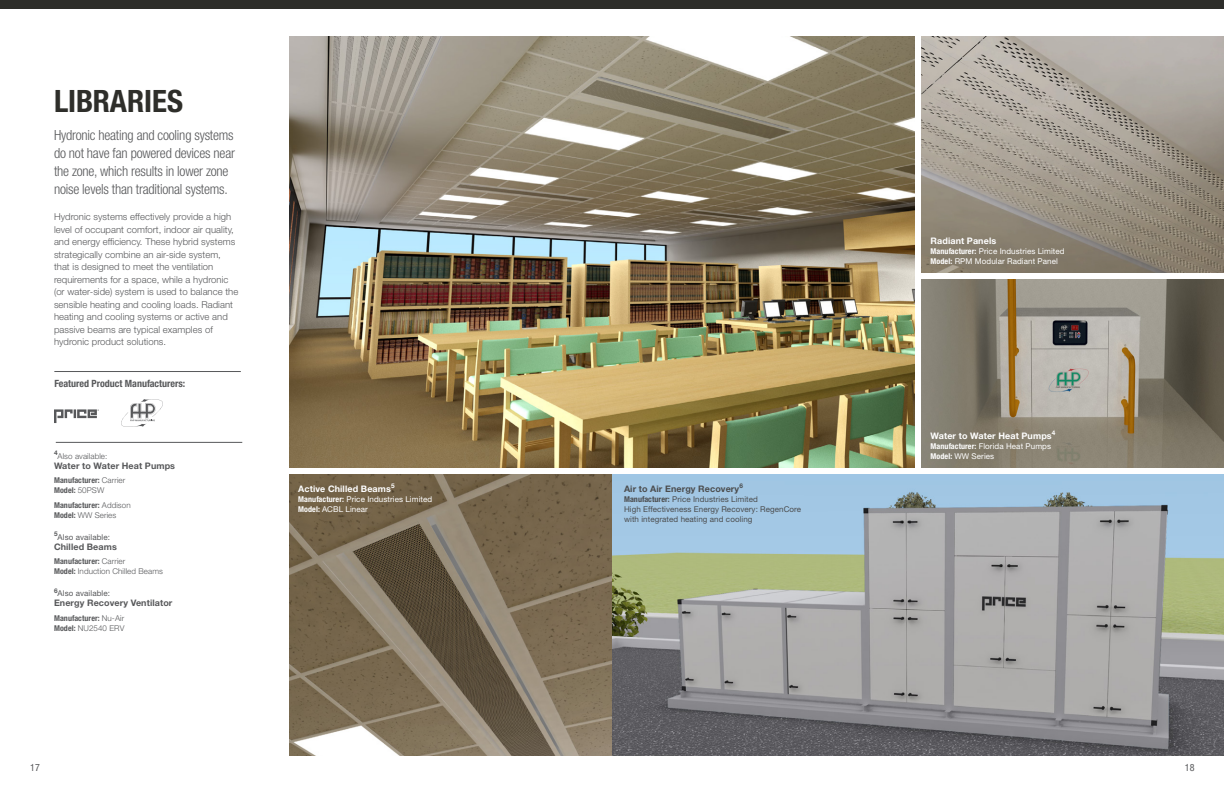
<style>
.page{position:relative;width:1224px;height:792px;background:#fff}
.page>*{position:absolute;margin:0;border:0;box-sizing:border-box;transform-origin:0 0}
.t1{font:700 condensed 30.9px "Helvetica Neue LT Std";color:#2e2e2a}
.Intro{font:300 condensed 14px/18px "Helvetica Neue LT Std";letter-spacing:-.015em;color:#57585a}
.t2{font:700 condensed 10px "Helvetica Neue LT Std";color:#57585a}
.t3{font:condensed 10px "Helvetica Neue LT Std";color:#57585a}
.Body{font:300 9.5px/12.5px "Helvetica Neue LT Std";letter-spacing:.005em;color:#57585a}
.Caption_Title{font:700 9px "Helvetica Neue LT Std";letter-spacing:.01em;color:#fff}
.Caption_Title-2{font:700 9px "Helvetica Neue LT Std";letter-spacing:.01em;color:#57585a}
.Caption_Title-3{font:700 9px "Helvetica Neue LT Std";letter-spacing:.01em;color:#4b4c4d}
.Caption_body{font:700 9px "Helvetica Neue LT Std";letter-spacing:.01em;color:#57585a}
.Caption_body-2{font:8px/10px "Helvetica Neue LT Std";letter-spacing:.01em;color:#fff}
.Caption_body-3{font:8px/10px "Helvetica Neue LT Std";letter-spacing:.01em;color:#4b4c4d}
.Caption_body-4{font:700 condensed 8px/10px "Helvetica Neue LT Std";letter-spacing:.01em;color:#57585a}
.Caption_body-5{font:300 8px/10px "Helvetica Neue LT Std";letter-spacing:.01em;color:#57585a}
.Caption_Title-4{font:700 condensed 8px/10px "Helvetica Neue LT Std";letter-spacing:.01em;color:#57585a}
.Caption_Title-5{font:8px "Helvetica Neue LT Std";letter-spacing:.01em;color:#57585a}
.Caption_Title-6{font:700 6.4px "Helvetica Neue LT Std";color:#57585a}
.Caption_body-6{font:700 6.4px "Helvetica Neue LT Std";color:#57585a}
.s1{font-weight:300;font-stretch:normal}
.s2{font-weight:700;font-stretch:condensed}
</style>
<div class="page">
<img style="left:612px;top:475px;width:612px;height:281px">
<img style="left:290px;top:36px;width:624px;height:432px">
<svg style="left:289px;top:475px;width:323px;height:281px;background:#7d6f59"></svg>
<img style="left:922px;top:36px;width:302px;height:237px">
<img style="left:922px;top:279px;width:302px;height:189px">
<div style="left:0;top:0;width:612px;height:9px;background:#2e2e2a"></div>
<div style="left:612px;top:0;width:612px;height:9px;background:#2e2e2a"></div>
<hr style="left:54px;top:371px;width:187px;height:1px;background:#57585a">
<svg style="left:54px;top:409px;width:45px;height:14px"></svg>
<svg style="left:121px;top:399px;width:42px;height:28px"></svg>
<hr style="left:56px;top:442px;width:186px;height:1px;background:#57585a">
<p class="t1" style="left:54px;top:82px;width:131px">LIBRARIES</p>
<p class="Intro" style="left:54px;top:126px;width:183px">Hydronic heating and cooling systems do not have fan powered devices near the zone, which results in lower zone noise levels than traditional systems.</p>
<p class="Body" style="left:54px;top:211px;width:186px">Hydronic systems effectively provide a high level of occupant comfort, indoor air quality, and energy efficiency. These hybrid systems strategically combine an air-side system, that is designed to meet the ventilation requirements for a space, while a hydronic (or water-side) system is used to balance the sensible heating and cooling loads. Radiant heating and cooling systems or active and passive beams are typical examples of hydronic product solutions.</p>
<p class="t2" style="left:54px;top:377px;width:132px">Featured Product Manufacturers:</p>
<p class="Caption_body-6" style="left:54px;top:449px;width:5px">4</p>
<p class="Caption_body-5" style="left:58px;top:451px;width:51px">Also available:</p>
<p class="Caption_body" style="left:54px;top:460px;width:123px">Water to Water Heat Pumps</p>
<p class="Caption_body-4" style="left:54px;top:475px;width:73px">Manufacturer: <span class="s1">Carrier<br></span>Model: <span class="s1">50PSW</span></p>
<p class="Caption_Title-4" style="left:54px;top:500px;width:78px">Manufacturer: <span class="s1">Addison<br></span>Model: <span class="s1">WW Series</span></p>
<p class="Caption_Title-6" style="left:54px;top:530px;width:5px">5</p>
<p class="Caption_Title-5" style="left:58px;top:532px;width:54px">Also available:</p>
<p class="Caption_Title-2" style="left:54px;top:541px;width:64px">Chilled Beams</p>
<p class="Caption_body-5" style="left:54px;top:556px;width:110px"><span class="s2">Manufacturer:</span> Carrier<br><span class="s2">Model:</span> Induction Chilled Beams</p>
<p class="Caption_Title-6" style="left:54px;top:586px;width:5px">6</p>
<p class="Caption_Title-5" style="left:58px;top:589px;width:54px">Also available:</p>
<p class="Caption_Title-2" style="left:54px;top:598px;width:120px">Energy Recovery Ventilator</p>
<p class="Caption_body-4" style="left:54px;top:613px;width:72px">Manufacturer: <span class="s1">Nu-Air<br></span>Model: <span class="s1">NU2540 ERV</span></p>
<p class="Caption_Title" style="left:298px;top:483px;width:98px">Active Chilled Beams<sup>5</sup></p>
<p class="Caption_body-2" style="left:298px;top:494px;width:136px"><span class="s2">Manufacturer:</span> Price Industries Limited<br><span class="s2">Model:</span> ACBL Linear</p>
<p class="Caption_Title-3" style="left:624px;top:483px;width:120px">Air to Air Energy Recovery<sup>6</sup></p>
<p class="Caption_body-3" style="left:624px;top:494px;width:179px"><span class="s2">Manufacturer:</span> Price Industries Limited<br>High Effectiveness Energy Recovery: RegenCore with integrated heating and cooling</p>
<p class="Caption_Title" style="left:931px;top:235px;width:67px">Radiant Panels</p>
<p class="Caption_body-2" style="left:931px;top:246px;width:136px"><span class="s2">Manufacturer:</span> Price Industries Limited<br><span class="s2">Model:</span> RPM Modular Radiant Panel</p>
<p class="Caption_Title" style="left:931px;top:430px;width:126px">Water to Water Heat Pumps<sup>4</sup></p>
<p class="Caption_body-2" style="left:931px;top:441px;width:122px"><span class="s2">Manufacturer:</span> Florida Heat Pumps<br><span class="s2">Model:</span> WW Series</p>
<p class="t3" style="left:30px;top:762px;width:11px">17</p>
<p class="t3" style="left:1185px;top:762px;width:11px">18</p>
</div>
